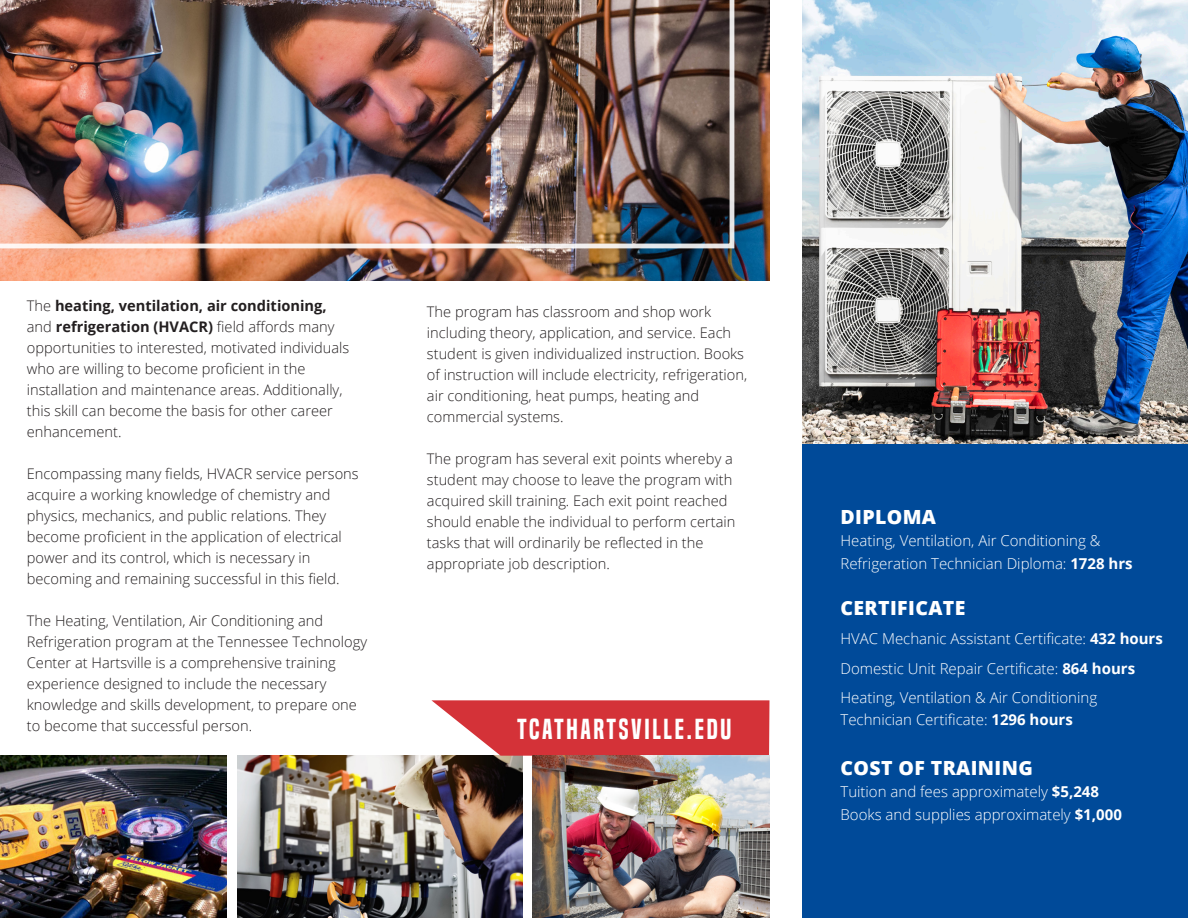
<style>
.page{position:relative;width:1188px;height:918px;background:#fff}
.page>*{position:absolute;margin:0;border:0;box-sizing:border-box;transform-origin:0 0}
.section_head_-_white{font:27px "Built Titling Sb";letter-spacing:.1em;color:#fff}
.t1{font:800 19.5px "Open Sans";letter-spacing:.02em;color:#fff}
.t2{font:300 15px/22.5px "Open Sans";color:#fff}
.t3{font:300 14.7px/21px "Open Sans";color:#231f20}
.s1{font-weight:700}
</style>
<div class="page">
<div style="left:802px;top:0;width:386px;height:918px;background:#004a99"></div>
<img style="left:238px;top:756px;width:285px;height:162px">
<img style="left:0;top:0;width:770px;height:281px">
<svg style="left:431px;top:700px;width:339px;height:56px"></svg>
<img style="left:802px;top:0;width:386px;height:443px">
<img style="left:0;top:0;width:734px;height:248px">
<img style="left:533px;top:756px;width:237px;height:162px">
<img style="left:0;top:756px;width:227px;height:162px">
<p class="t3" style="left:27px;top:295px;width:324px">The <span class="s1">heating, ventilation, air conditioning, </span>and <span class="s1">refrigeration (HVACR)</span> field affords many opportunities to interested, motivated individuals who are willing to become proficient in the installation and maintenance areas. Additionally, this skill can become the basis for other career enhancement.</p>
<p class="t3" style="left:27px;top:463px;width:333px">Encompassing many fields, HVACR service persons acquire a working knowledge of chemistry and physics, mechanics, and public relations. They become proficient in the application of electrical power and its control, which is necessary in becoming and remaining successful in this field.</p>
<p class="t3" style="left:27px;top:610px;width:342px">The Heating, Ventilation, Air Conditioning and Refrigeration program at the Tennessee Technology Center at Hartsville is a comprehensive training experience designed to include the necessary knowledge and skills development, to prepare one to become that successful person.</p>
<p class="t3" style="left:427px;top:301px;width:322px">The program has classroom and shop work including theory, application, and service. Each student is given individualized instruction. Books of instruction will include electricity, refrigeration, air conditioning, heat pumps, heating and commercial systems.</p>
<p class="t3" style="left:427px;top:448px;width:310px">The program has several exit points whereby a student may choose to leave the program with acquired skill training. Each exit point reached should enable the individual to perform certain tasks that will ordinarily be reflected in the appropriate job description.</p>
<p class="section_head_-_white" style="left:517px;top:713px;width:216px">TCATHARTSVILLE.EDU</p>
<p class="t1" style="left:840px;top:502px;width:97px">DIPLOMA</p>
<p class="t2" style="left:840px;top:529px;width:294px">Heating, Ventilation, Air Conditioning &amp;<br>Refrigeration Technician Diploma: <span class="s1">1728 hrs</span></p>
<p class="t1" style="left:840px;top:593px;width:127px">CERTIFICATE</p>
<p class="t2" style="left:840px;top:627px;width:324px">HVAC Mechanic Assistant Certificate: <span class="s1">432 hours</span></p>
<p class="t2" style="left:840px;top:656px;width:296px">Domestic Unit Repair Certificate: <span class="s1">864 hours</span></p>
<p class="t2" style="left:840px;top:686px;width:258px">Heating, Ventilation &amp; Air Conditioning<br>Technician Certificate: <span class="s1">1296 hours</span></p>
<p class="t1" style="left:840px;top:753px;width:194px">COST OF TRAINING</p>
<p class="t2" style="left:840px;top:780px;width:260px">Tuition and fees approximately <span class="s1">$5,248</span></p>
<p class="t2" style="left:840px;top:803px;width:283px">Books and supplies approximately <span class="s1">$1,000</span></p>
</div>
